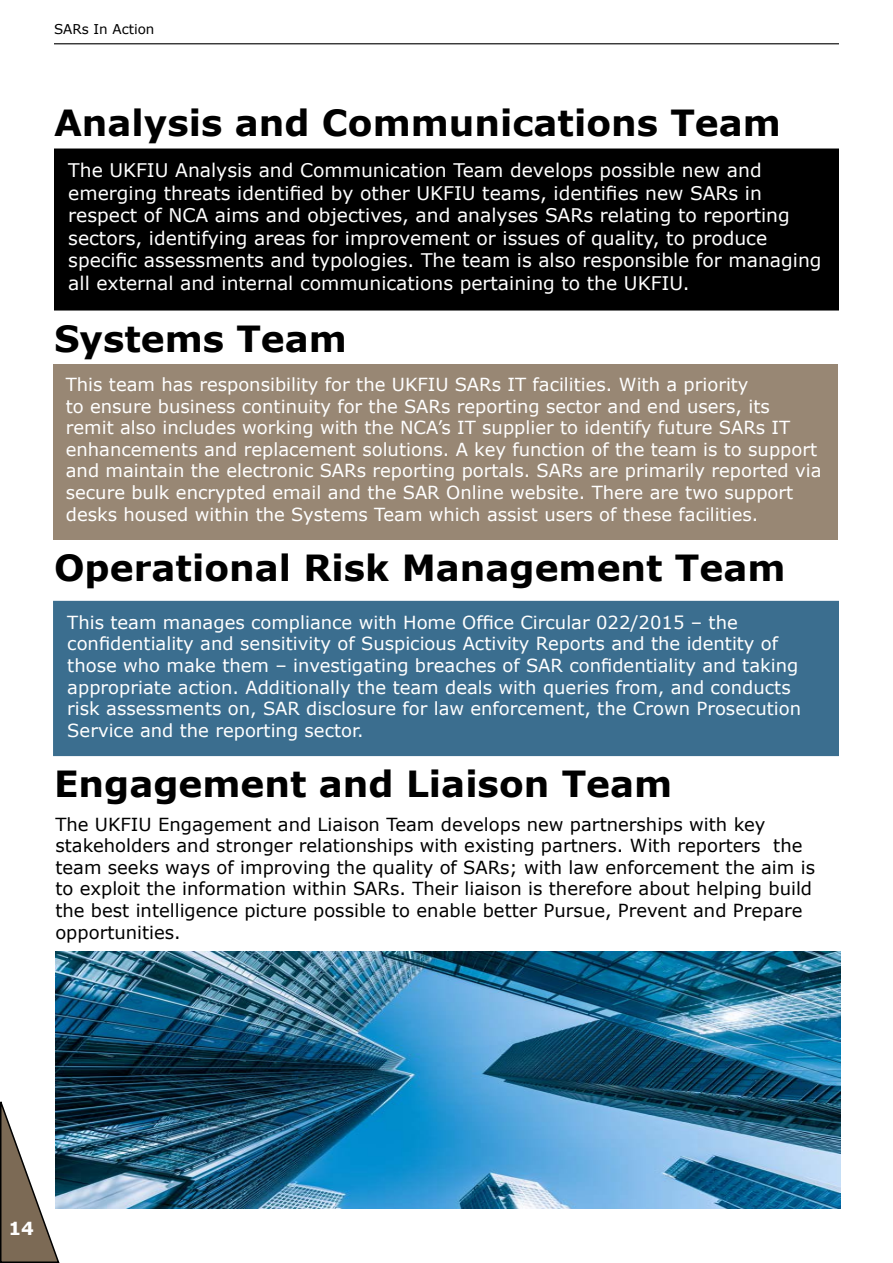
<style>
.page{position:relative;width:893px;height:1263px;background:#fff}
.page>*{position:absolute;margin:0;border:0;box-sizing:border-box;transform-origin:0 0}
.t1{font:700 36px "Verdana";color:#000}
.t2{font:18.75px/22.5px "Verdana";color:#fff}
.t3{font:18px/21.6px "Verdana";color:#fff}
.t4{font:18px/21.6px "Verdana";color:#000}
.t5{font:700 18px "Verdana";color:#fff}
.t6{font:13.5px "Verdana";color:#000}
</style>
<div class="page">
<svg style="left:0;top:1101px;width:60px;height:162px"></svg>
<hr style="left:54px;top:43px;width:785px;height:1px;background:#000">
<div style="left:53px;top:364px;width:785px;height:176px;background:#988774"></div>
<div style="left:55px;top:149px;width:783px;height:161px;background:#000"></div>
<div style="left:54px;top:148px;width:785px;height:162px;border:2px solid #000"></div>
<div style="left:54px;top:602px;width:784px;height:153px;background:#3b6e8f"></div>
<div style="left:53px;top:601px;width:786px;height:155px;border:2px solid #3b6e8f"></div>
<img style="left:55px;top:952px;width:785px;height:257px">
<p class="t6" style="left:54px;top:20px;width:102px">SARs In Action</p>
<h1 class="t1" style="left:54px;top:97px;width:728px">Analysis and Communications Team</h1>
<p class="t2" style="left:68px;top:159px;width:755px">The UKFIU Analysis and Communication Team develops possible new and emerging threats identified by other UKFIU teams, identifies new SARs in respect of NCA aims and objectives, and analyses SARs relating to reporting sectors, identifying areas for improvement or issues of quality, to produce specific assessments and typologies. The team is also responsible for managing all external and internal communications pertaining to the UKFIU.</p>
<h1 class="t1" style="left:54px;top:313px;width:295px">Systems Team</h1>
<p class="t3" style="left:66px;top:373px;width:757px">This team has responsibility for the UKFIU SARs IT facilities. With a priority<br>to ensure business continuity for the SARs reporting sector and end users, its remit also includes working with the NCA’s IT supplier to identify future SARs IT enhancements and replacement solutions. A key function of the team is to support and maintain the electronic SARs reporting portals. SARs are primarily reported via secure bulk encrypted email and the SAR Online website. There are two support desks housed within the Systems Team which assist users of these facilities.</p>
<h1 class="t1" style="left:54px;top:542px;width:733px">Operational Risk Management Team</h1>
<p class="t3" style="left:67px;top:611px;width:735px">This team manages compliance with Home Office Circular 022/2015 – the confidentiality and sensitivity of Suspicious Activity Reports and the identity of those who make them – investigating breaches of SAR confidentiality and taking appropriate action. Additionally the team deals with queries from, and conducts risk assessments on, SAR disclosure for law enforcement, the Crown Prosecution Service and the reporting sector.</p>
<h1 class="t1" style="left:54px;top:758px;width:620px">Engagement and Liaison Team</h1>
<p class="t4" style="left:55px;top:813px;width:761px">The UKFIU Engagement and Liaison Team develops new partnerships with key stakeholders and stronger relationships with existing partners. With reporters the team seeks ways of improving the quality of SARs; with law enforcement the aim is to exploit the information within SARs. Their liaison is therefore about helping build the best intelligence picture possible to enable better Pursue, Prevent and Prepare opportunities.</p>
<p class="t5" style="left:9px;top:1215px;width:27px">14</p>
</div>
